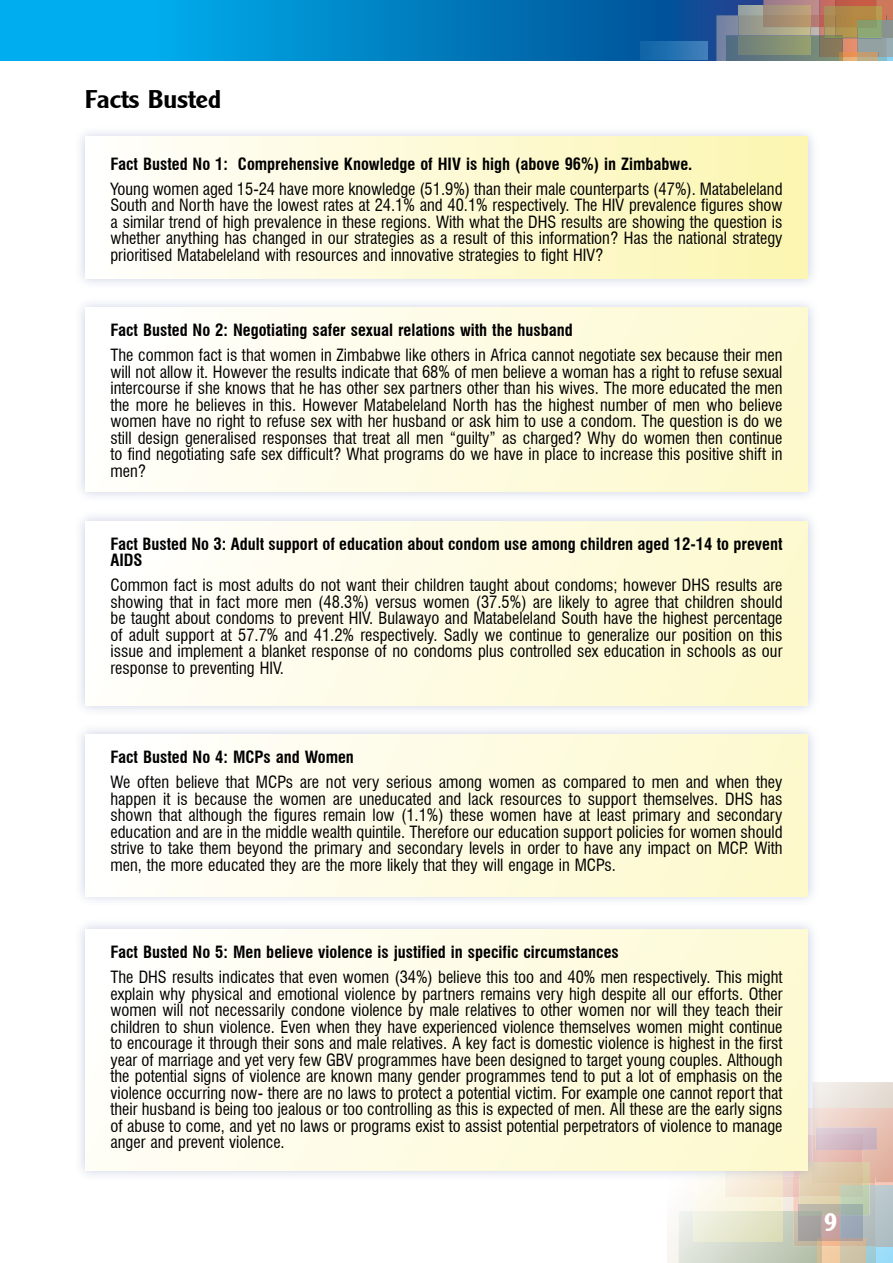
<style>
.page{position:relative;width:893px;height:1263px;background:#fff}
.page>*{position:absolute;margin:0;border:0;box-sizing:border-box;transform-origin:0 0}
.t1{font:700 25.5px "Clearly Gothic";color:#000}
.t2{font:700 25.5px "Clearly Gothic";color:#fff}
.t3{font:condensed 16.5px/16.5px "Swiss 721 BT";color:#000;text-align:justify}
.t4{font:700 condensed 16.5px/16.5px "Swiss 721 BT";color:#000}
</style>
<div class="page">
<svg style="left:667px;top:1082px;width:226px;height:181px"></svg>
<svg style="left:822px;top:1240px;width:18px;height:6px"></svg>
<div style="left:840px;top:1246px;width:25px;height:17px;background:#cec4a7"></div>
<svg style="left:840px;top:1238px;width:25px;height:8px"></svg>
<div style="left:817px;top:1246px;width:5px;height:17px;background:#d0bd95"></div>
<svg style="left:817px;top:1240px;width:5px;height:6px"></svg>
<svg style="left:0;top:0;width:716px;height:61px"></svg>
<div style="left:641px;top:41px;width:67px;height:19px;background:linear-gradient(to right,#0b65a7,#4280ba)"></div>
<svg style="left:716px;top:0;width:177px;height:61px"></svg>
<svg style="left:798px;top:1204px;width:65px;height:36px"></svg>
<div style="left:73px;top:125px;width:746px;height:164px;background:#25408f;opacity:.25"></div>
<div style="left:85px;top:137px;width:723px;height:142px;background:linear-gradient(to right,#fffffd,#fcf6b0)"></div>
<div style="left:73px;top:295px;width:746px;height:208px;background:#25408f;opacity:.25"></div>
<div style="left:85px;top:308px;width:723px;height:184px;background:linear-gradient(to right,#fffffd,#fdf9cc)"></div>
<div style="left:73px;top:509px;width:746px;height:207px;background:#25408f;opacity:.25"></div>
<div style="left:85px;top:521px;width:723px;height:184px;background:linear-gradient(to right,#fffffd,#fdf9cc)"></div>
<div style="left:73px;top:722px;width:746px;height:185px;background:#25408f;opacity:.25"></div>
<div style="left:85px;top:734px;width:723px;height:162px;background:linear-gradient(to right,#fffffe,#fdf9cb)"></div>
<div style="left:73px;top:917px;width:746px;height:264px;background:#25408f;opacity:.25"></div>
<div style="left:85px;top:929px;width:723px;height:241px;background:linear-gradient(to right,#fffefb,#fdf9d0)"></div>
<h1 class="t1" style="left:85px;top:85px;width:138px">Facts Busted</h1>
<p class="t4" style="left:110px;top:156px;width:583px">Fact Busted No 1: Comprehensive Knowledge of HIV is high (above 96%) in Zimbabwe.</p>
<p class="t3" style="left:110px;top:181px;width:674px">Young women aged 15-24 have more knowledge (51.9%) than their male counterparts (47%). Matabeleland South and North have the lowest rates at 24.1% and 40.1% respectively. The HIV prevalence figures show a similar trend of high prevalence in these regions. With what the DHS results are showing the question is whether anything has changed in our strategies as a result of this information? Has the national strategy prioritised Matabeleland with resources and innovative strategies to fight HIV?</p>
<p class="t4" style="left:110px;top:322px;width:464px">Fact Busted No 2: Negotiating safer sexual relations with the husband</p>
<p class="t3" style="left:110px;top:347px;width:674px">The common fact is that women in Zimbabwe like others in Africa cannot negotiate sex because their men will not allow it. However the results indicate that 68% of men believe a woman has a right to refuse sexual intercourse if she knows that he has other sex partners other than his wives. The more educated the men the more he believes in this. However Matabeleland North has the highest number of men who believe women have no right to refuse sex with her husband or ask him to use a condom. The question is do we still design generalised responses that treat all men “guilty” as charged? Why do women then continue to find negotiating safe sex difficult? What programs do we have in place to increase this positive shift in men?</p>
<p class="t4" style="left:110px;top:536px;width:674px">Fact Busted No 3: Adult support of education about condom use among children aged 12-14 to prevent<br>AIDS</p>
<p class="t3" style="left:110px;top:577px;width:674px">Common fact is most adults do not want their children taught about condoms; however DHS results are showing that in fact more men (48.3%) versus women (37.5%) are likely to agree that children should be taught about condoms to prevent HIV. Bulawayo and Matabeleland South have the highest percentage of adult support at 57.7% and 41.2% respectively. Sadly we continue to generalize our position on this issue and implement a blanket response of no condoms plus controlled sex education in schools as our response to preventing HIV.</p>
<p class="t4" style="left:110px;top:749px;width:245px">Fact Busted No 4: MCPs and Women</p>
<p class="t3" style="left:110px;top:774px;width:674px">We often believe that MCPs are not very serious among women as compared to men and when they happen it is because the women are uneducated and lack resources to support themselves. DHS has shown that although the figures remain low (1.1%) these women have at least primary and secondary education and are in the middle wealth quintile. Therefore our education support policies for women should strive to take them beyond the primary and secondary levels in order to have any impact on MCP. With men, the more educated they are the more likely that they will engage in MCPs.</p>
<p class="t4" style="left:110px;top:944px;width:510px">Fact Busted No 5: Men believe violence is justified in specific circumstances</p>
<p class="t3" style="left:110px;top:969px;width:674px">The DHS results indicates that even women (34%) believe this too and 40% men respectively. This might explain why physical and emotional violence by partners remains very high despite all our efforts. Other women will not necessarily condone violence by male relatives to other women nor will they teach their children to shun violence. Even when they have experienced violence themselves women might continue to encourage it through their sons and male relatives. A key fact is domestic violence is highest in the first year of marriage and yet very few GBV programmes have been designed to target young couples. Although the potential signs of violence are known many gender programmes tend to put a lot of emphasis on the violence occurring now- there are no laws to protect a potential victim. For example one cannot report that their husband is being too jealous or too controlling as this is expected of men. All these are the early signs of abuse to come, and yet no laws or programs exist to assist potential perpetrators of violence to manage anger and prevent violence.</p>
<h1 class="t2" style="left:824px;top:1208px;width:15px">9</h1>
</div>
